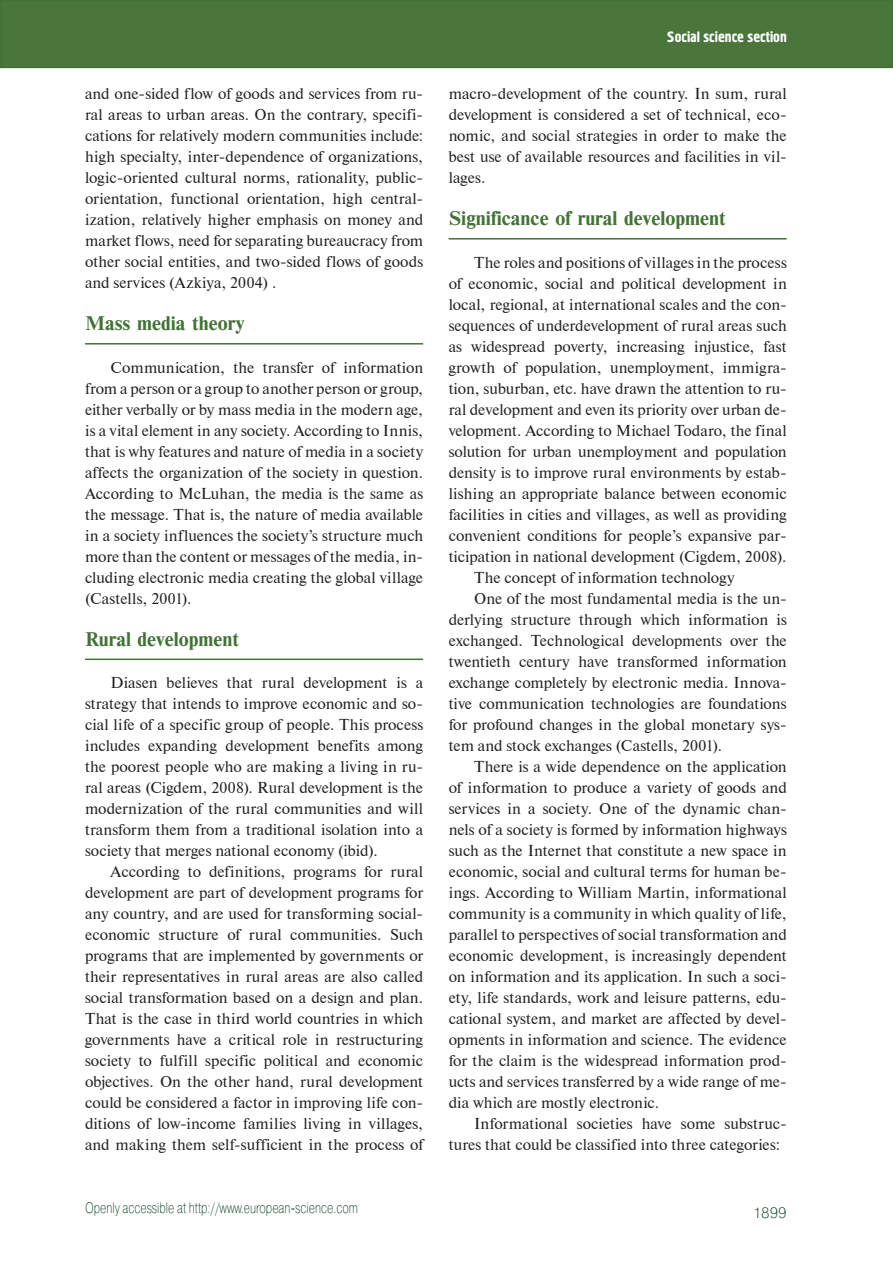
<style>
.page{position:relative;width:893px;height:1263px;background:#fff}
.page>*{position:absolute;margin:0;border:0;box-sizing:border-box;transform-origin:0 0}
.t1{font:18.75px "Newton C Bold";color:#427235}
.t2{font:15.75px/21px "Newton CTT";color:#231f20;text-align:justify}
.t3{font:15px "Pragmatica Light C";color:#0b3e20;scale:.75 1}
.t4{font:15px "Hermes C";color:#fff}
.t5{font:15px "Pragmatica Light C";color:#0b3e20}
</style>
<div class="page">
<div style="left:1px;top:1px;width:891px;height:66px;background:#4b763b"></div>
<div style="left:0;top:0;width:893px;height:68px;border:2px solid #427235"></div>
<hr style="left:85px;top:343px;width:338px;height:2px;background:#427235">
<hr style="left:85px;top:659px;width:338px;height:1px;background:#427235">
<hr style="left:449px;top:238px;width:338px;height:2px;background:#427235">
<p class="t2" style="left:85px;top:83px;width:340px">and one-sided flow of goods and services from ru&shy;ral areas to urban areas. On the contrary, specifi&shy;cations for relatively modern communities include: high specialty, inter-dependence of organizations, logic-oriented cultural norms, rationality, public&shy;orientation, functional orientation, high central&shy;ization, relatively higher emphasis on money and market flows, need for separating bureaucracy from other social entities, and two-sided flows of goods and services (Azkiya, 2004) .</p>
<p class="t1" style="left:85px;top:316px;width:161px">Mass media theory</p>
<p class="t2" style="left:85px;top:357px;width:340px;text-indent:26px">Communication, the transfer of information from a person or a group to another person or group, either verbally or by mass media in the modern age, is a vital element in any society. According to Innis, that is why features and nature of media in a society affects the organization of the society in question.<br>According to McLuhan, the media is the same as the message. That is, the nature of media available in a society influences the society’s structure much more than the content or messages of the media, in&shy;cluding electronic media creating the global village (Castells, 2001).</p>
<p class="t1" style="left:85px;top:632px;width:156px">Rural development</p>
<p class="t2" style="left:85px;top:672px;width:340px;text-indent:26px">Diasen believes that rural development is a strategy that intends to improve economic and so&shy;cial life of a specific group of people. This process includes expanding development benefits among the poorest people who are making a living in ru&shy;ral areas (Cigdem, 2008). Rural development is the modernization of the rural communities and will transform them from a traditional isolation into a society that merges national economy (ibid).</p>
<p class="t2" style="left:85px;top:861px;width:340px;text-indent:26px">According to definitions, programs for rural development are part of development programs for any country, and are used for transforming social&shy;economic structure of rural communities. Such programs that are implemented by governments or their representatives in rural areas are also called social transformation based on a design and plan.<br>That is the case in third world countries in which governments have a critical role in restructuring society to fulfill specific political and economic objectives. On the other hand, rural development could be considered a factor in improving life con&shy;ditions of low-income families living in villages, and making them self-sufficient in the process of</p>
<p class="t3" style="left:85px;top:1202px;width:365px">Openly accessible at http://www.european-science.com</p>
<p class="t4" style="left:667px;top:32px;width:121px">Social science section</p>
<p class="t2" style="left:449px;top:83px;width:340px">macro-development of the country. In sum, rural development is considered a set of technical, eco&shy;nomic, and social strategies in order to make the best use of available resources and facilities in vil&shy;lages.</p>
<p class="t1" style="left:449px;top:211px;width:279px">Significance of rural development</p>
<p class="t2" style="left:474px;top:252px;width:314px">The roles and positions of villages in the process</p>
<p class="t2" style="left:449px;top:273px;width:340px">of economic, social and political development in</p>
<p class="t2" style="left:449px;top:294px;width:340px">local, regional, at international scales and the con-</p>
<p class="t2" style="left:449px;top:315px;width:340px">sequences of underdevelopment of rural areas such</p>
<p class="t2" style="left:449px;top:336px;width:340px">as widespread poverty, increasing injustice, fast</p>
<p class="t2" style="left:449px;top:357px;width:340px">growth of population, unemployment, immigra-</p>
<p class="t2" style="left:449px;top:378px;width:339px">tion, suburban, etc. have drawn the attention to ru-</p>
<p class="t2" style="left:449px;top:399px;width:340px">ral development and even its priority over urban de-</p>
<p class="t2" style="left:449px;top:420px;width:340px">velopment. According to Michael Todaro, the final</p>
<p class="t2" style="left:449px;top:441px;width:339px">solution for urban unemployment and population</p>
<p class="t2" style="left:449px;top:462px;width:340px">density is to improve rural environments by estab-</p>
<p class="t2" style="left:449px;top:483px;width:340px">lishing an appropriate balance between economic</p>
<p class="t2" style="left:449px;top:504px;width:340px">facilities in cities and villages, as well as providing</p>
<p class="t2" style="left:449px;top:525px;width:340px">convenient conditions for people’s expansive par-</p>
<p class="t2" style="left:449px;top:546px;width:339px">ticipation in national development (Cigdem, 2008).</p>
<p class="t2" style="left:474px;top:567px;width:262px">The concept of information technology</p>
<p class="t2" style="left:474px;top:588px;width:314px">One of the most fundamental media is the un-</p>
<p class="t2" style="left:449px;top:609px;width:340px">derlying structure through which information is</p>
<p class="t2" style="left:449px;top:630px;width:340px">exchanged. Technological developments over the</p>
<p class="t2" style="left:449px;top:651px;width:339px">twentieth century have transformed information</p>
<p class="t2" style="left:449px;top:672px;width:340px">exchange completely by electronic media. Innova-</p>
<p class="t2" style="left:449px;top:693px;width:339px">tive communication technologies are foundations</p>
<p class="t2" style="left:449px;top:714px;width:340px">for profound changes in the global monetary sys-</p>
<p class="t2" style="left:449px;top:735px;width:275px">tem and stock exchanges (Castells, 2001).</p>
<p class="t2" style="left:474px;top:756px;width:314px">There is a wide dependence on the application</p>
<p class="t2" style="left:449px;top:777px;width:340px">of information to produce a variety of goods and</p>
<p class="t2" style="left:449px;top:798px;width:340px">services in a society. One of the dynamic chan-</p>
<p class="t2" style="left:449px;top:819px;width:340px">nels of a society is formed by information highways</p>
<p class="t2" style="left:449px;top:840px;width:340px">such as the Internet that constitute a new space in</p>
<p class="t2" style="left:449px;top:861px;width:340px">economic, social and cultural terms for human be-</p>
<p class="t2" style="left:449px;top:882px;width:339px">ings. According to William Martin, informational</p>
<p class="t2" style="left:449px;top:903px;width:340px">community is a community in which quality of life,</p>
<p class="t2" style="left:449px;top:924px;width:340px">parallel to perspectives of social transformation and</p>
<p class="t2" style="left:449px;top:945px;width:340px">economic development, is increasingly dependent</p>
<p class="t2" style="left:449px;top:966px;width:340px">on information and its application. In such a soci-</p>
<p class="t2" style="left:449px;top:987px;width:340px">ety, life standards, work and leisure patterns, edu-</p>
<p class="t2" style="left:449px;top:1008px;width:339px">cational system, and market are affected by devel-</p>
<p class="t2" style="left:449px;top:1029px;width:339px">opments in information and science. The evidence</p>
<p class="t2" style="left:449px;top:1050px;width:339px">for the claim is the widespread information prod-</p>
<p class="t2" style="left:449px;top:1071px;width:340px">ucts and services transferred by a wide range of me-</p>
<p class="t2" style="left:449px;top:1092px;width:212px">dia which are mostly electronic.</p>
<p class="t2" style="left:474px;top:1113px;width:314px">Informational societies have some substruc-</p>
<p class="t2" style="left:449px;top:1134px;width:333px">tures that could be classified into three categories:</p>
<p class="t5" style="left:753px;top:1208px;width:35px">1899</p>
</div>
